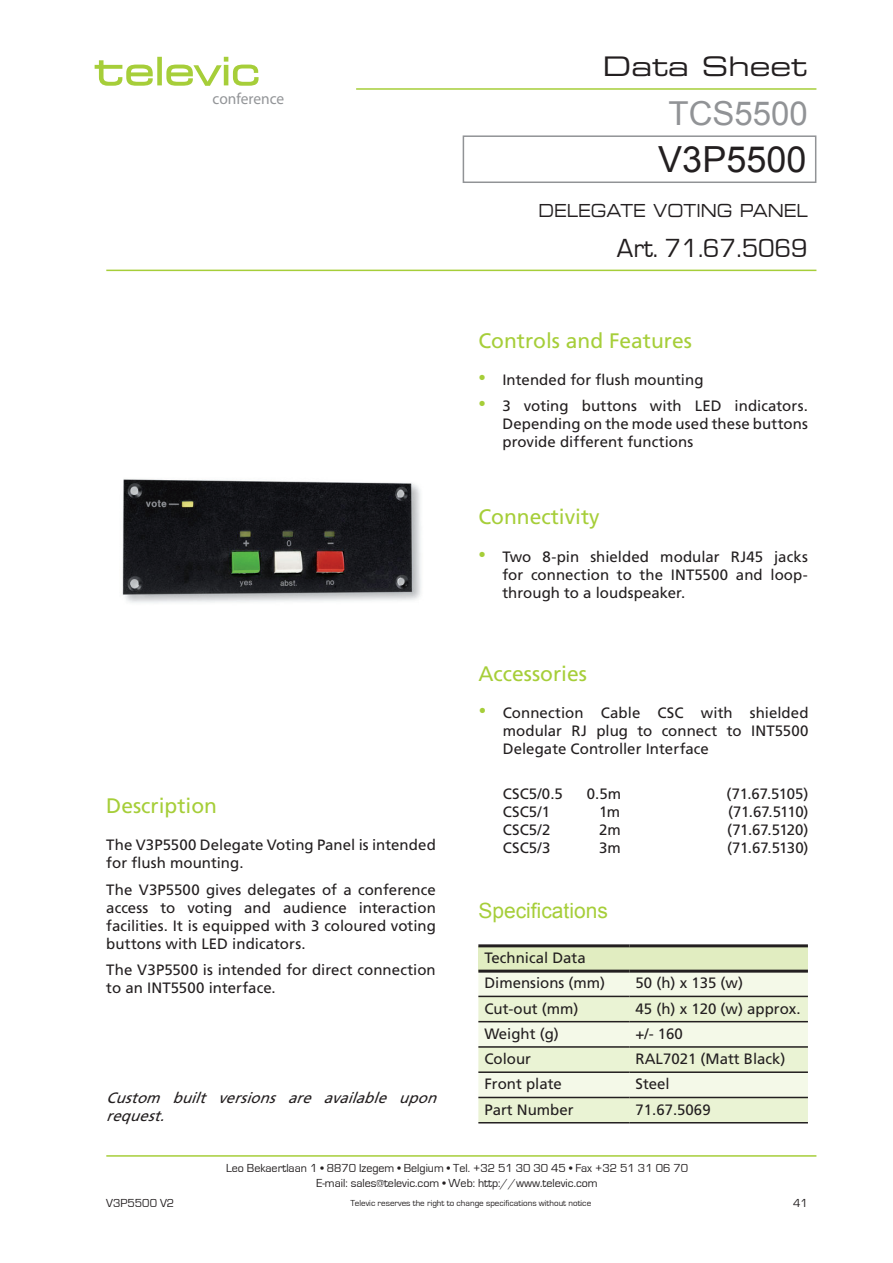
<style>
.page{position:relative;width:893px;height:1263px;background:#fff}
.page>*{position:absolute;margin:0;border:0;box-sizing:border-box;transform-origin:0 0}
.t1{font:36px "Arial";color:#231f20}
.t2{font:33px "Arial";color:#919396}
.t3{font:27px "Eurostile";color:#231f20}
.t4{font:27px "Eurostile LT Extended Two";color:#231f20}
.t5{font:21px "Frutiger LT";color:#a6ce39}
.t6{font:21px "Arial";color:#a6ce39}
.t7{font:18px "Eurostile LT Extended Two";color:#231f20;scale:.82 1}
.t8{font:15.9px "Eurostile LT Extended Two";color:#939598}
.t9{font:15px/18px "Frutiger LT";color:#231f20;text-align:justify}
.t10{font:italic 15px/18px "Frutiger LT";color:#231f20}
.t11{font:12px/14.4px "Eurostile";color:#231f20;text-align:center}
.t12{font:9px "Eurostile";color:#231f20}
.s1{font-family:"Arial";font-size:21px;color:#a6ce39}
</style>
<div class="page">
<svg style="left:95px;top:57px;width:164px;height:29px"></svg>
<hr style="left:356px;top:88px;width:460px;height:2px;background:#a6ce39">
<hr style="left:106px;top:270px;width:710px;height:1px;background:#a6ce39">
<hr style="left:106px;top:1155px;width:710px;height:2px;background:#a6ce39">
<img style="left:122px;top:479px;width:299px;height:124px">
<svg style="left:462px;top:135px;width:355px;height:48px"></svg>
<div style="left:478px;top:946px;width:330px;height:25px;background:#e1edc1"></div>
<svg style="left:478px;top:973px;width:330px;height:149px;background:#edf3dc"></svg>
<hr style="left:478px;top:996px;width:152px;height:1px;background:#231f20">
<hr style="left:630px;top:996px;width:178px;height:1px;background:#231f20">
<hr style="left:478px;top:1021px;width:152px;height:1px;background:#231f20">
<hr style="left:630px;top:1021px;width:178px;height:1px;background:#231f20">
<hr style="left:478px;top:1046px;width:152px;height:2px;background:#231f20">
<hr style="left:630px;top:1046px;width:178px;height:2px;background:#231f20">
<hr style="left:478px;top:1071px;width:152px;height:2px;background:#231f20">
<hr style="left:630px;top:1071px;width:178px;height:2px;background:#231f20">
<hr style="left:478px;top:1097px;width:152px;height:1px;background:#231f20">
<hr style="left:630px;top:1097px;width:178px;height:1px;background:#231f20">
<hr style="left:478px;top:1122px;width:152px;height:1px;background:#231f20">
<hr style="left:630px;top:1122px;width:178px;height:1px;background:#231f20">
<hr style="left:478px;top:944px;width:152px;height:3px;background:#231f20">
<hr style="left:630px;top:944px;width:178px;height:3px;background:#231f20">
<hr style="left:478px;top:970px;width:152px;height:3px;background:#231f20">
<hr style="left:630px;top:970px;width:178px;height:3px;background:#231f20">
<p class="t8" style="left:213px;top:89px;width:73px">conference</p>
<h3 class="t5" style="left:106px;top:793px;width:112px">Description</h3>
<p class="t9" style="left:106px;top:836px;width:331px">The V3P5500 Delegate Voting Panel is intended for flush mounting.</p>
<p class="t9" style="left:106px;top:881px;width:331px">The V3P5500 gives delegates of a conference access to voting and audience interaction facilities. It is equipped with 3 coloured voting buttons with LED indicators.</p>
<p class="t9" style="left:106px;top:961px;width:331px">The V3P5500 is intended for direct connection to an INT5500 interface.</p>
<p class="t10" style="left:106px;top:1089px;width:338px">Custom built versions are available upon request.</p>
<h3 class="t4" style="left:603px;top:48px;width:206px">Data Sheet</h3>
<h2 class="t2" style="left:668px;top:92px;width:141px">TCS5500</h2>
<h1 class="t1" style="left:658px;top:136px;width:150px">V3P5500</h1>
<p class="t7" style="left:538px;top:199px;width:330px">DELEGATE VOTING PANEL</p>
<h3 class="t3" style="left:617px;top:233px;width:192px">Art. 71.67.5069</h3>
<h3 class="t5" style="left:478px;top:328px;width:215px">Controls and Features</h3>
<p class="t9" style="left:478px;top:371px;width:227px"><span class="s1">•</span> Intended for flush mounting</p>
<p class="t9" style="left:502px;top:397px;width:307px;text-indent:-24px"><span class="s1">•</span> 3 voting buttons with LED indicators.<br>Depending on the mode used these buttons provide different functions</p>
<h3 class="t5" style="left:478px;top:505px;width:123px">Connectivity</h3>
<p class="t9" style="left:502px;top:548px;width:307px;text-indent:-24px"><span class="s1">•</span> Two 8-pin shielded modular RJ45 jacks for connection to the INT5500 and loop&shy;through to a loudspeaker.</p>
<h3 class="t5" style="left:478px;top:661px;width:110px">Accessories</h3>
<p class="t9" style="left:503px;top:704px;width:307px;text-indent:-24px"><span class="s1">•</span> Connection Cable CSC with shielded modular RJ plug to connect to INT5500<br>Delegate Controller Interface</p>
<p class="t9" style="left:503px;top:784px;width:62px">CSC5/0.5</p>
<p class="t9" style="left:587px;top:784px;width:36px">0.5m</p>
<p class="t9" style="left:727px;top:784px;width:84px">(71.67.5105)</p>
<p class="t9" style="left:503px;top:802px;width:49px">CSC5/1</p>
<p class="t9" style="left:599px;top:802px;width:23px">1m</p>
<p class="t9" style="left:728px;top:802px;width:82px">(71.67.5110)</p>
<p class="t9" style="left:503px;top:820px;width:49px">CSC5/2</p>
<p class="t9" style="left:599px;top:820px;width:23px">2m</p>
<p class="t9" style="left:727px;top:820px;width:83px">(71.67.5120)</p>
<p class="t9" style="left:503px;top:838px;width:49px">CSC5/3</p>
<p class="t9" style="left:599px;top:838px;width:23px">3m</p>
<p class="t9" style="left:727px;top:838px;width:83px">(71.67.5130)</p>
<h3 class="t6" style="left:478px;top:897px;width:131px">Specifications</h3>
<p class="t9" style="left:484px;top:945px;width:122px;line-height:25.2px">Technical Data<br>Dimensions (mm)</p>
<p class="t9" style="left:636px;top:974px;width:109px">50 (h) x 135 (w)</p>
<p class="t9" style="left:484px;top:999px;width:96px">Cut-out (mm)</p>
<p class="t9" style="left:636px;top:999px;width:167px">45 (h) x 120 (w) approx.</p>
<p class="t9" style="left:484px;top:1025px;width:76px">Weight (g)</p>
<p class="t9" style="left:636px;top:1025px;width:49px">+/- 160</p>
<p class="t9" style="left:484px;top:1050px;width:48px">Colour</p>
<p class="t9" style="left:636px;top:1050px;width:152px">RAL7021 (Matt Black)</p>
<p class="t9" style="left:484px;top:1075px;width:79px">Front plate</p>
<p class="t9" style="left:636px;top:1075px;width:36px">Steel</p>
<p class="t9" style="left:484px;top:1100px;width:91px">Part Number</p>
<p class="t9" style="left:636px;top:1100px;width:77px">71.67.5069</p>
<p class="t11" style="left:226px;top:1161px;width:464px">Leo Bekaertlaan 1 • 8870 Izegem • Belgium • Tel. +32 51 30 30 45 • Fax +32 51 31 06 70<br>E-mail: sales@televic.com • Web: http://www.televic.com</p>
<p class="t11" style="left:106px;top:1196px;width:69px">V3P5500 V2</p>
<p class="t12" style="left:350px;top:1198px;width:242px">Televic reserves the right to change specifications without notice</p>
<p class="t11" style="left:793px;top:1196px;width:16px">41</p>
</div>
